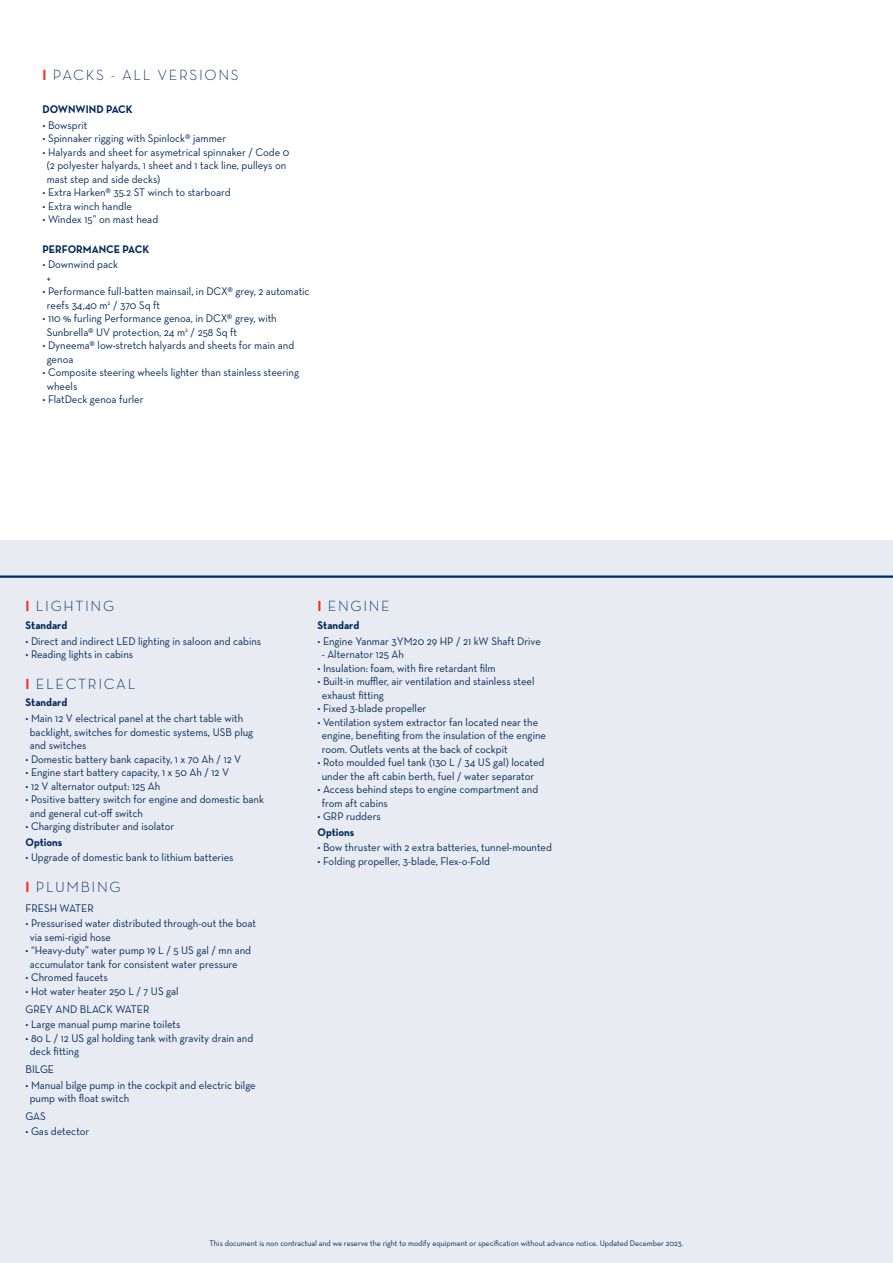
<style>
.page{position:relative;width:893px;height:1263px;background:#fff}
.page>*{position:absolute;margin:0;border:0;box-sizing:border-box;transform-origin:0 0}
.t1{font:300 15px "Neutra Text";letter-spacing:.11em;color:#00295c}
.t2{font:11.25px/13.5px "Neutra Text";color:#00295c;scale:.95 1}
.t3{font:700 11.25px "Neutra Text";color:#00295c;scale:.95 1}
.t4{font:8.25px "Neutra Text";color:#00295c;scale:.95 1}
.s1{font-weight:700;color:#ef3122}
</style>
<div class="page">
<div style="left:0;top:540px;width:893px;height:723px;background:#e8ebf2"></div>
<hr style="left:0;top:575px;width:893px;height:3px;background:#00295c">
<h1 class="t1" style="left:43px;top:66px;width:198px"><span class="s1">I</span> PACKS - ALL VERSIONS</h1>
<p class="t3" style="left:43px;top:102px;width:97px">DOWNWIND PACK</p>
<p class="t2" style="left:43px;top:118px;width:49px">• Bowsprit</p>
<p class="t2" style="left:43px;top:132px;width:195px">• Spinnaker rigging with Spinlock® jammer</p>
<p class="t2" style="left:47px;top:145px;width:257px;text-indent:-4px">• Halyards and sheet for asymetrical spinnaker / Code 0 (2 polyester halyards, 1 sheet and 1 tack line, pulleys on mast step and side decks)</p>
<p class="t2" style="left:43px;top:186px;width:200px">• Extra Harken® 35.2 ST winch to starboard</p>
<p class="t2" style="left:43px;top:199px;width:96px">• Extra winch handle</p>
<p class="t2" style="left:43px;top:213px;width:123px">• Windex 15” on mast head</p>
<p class="t3" style="left:43px;top:242px;width:114px">PERFORMANCE PACK</p>
<p class="t2" style="left:47px;top:257px;width:76px;text-indent:-4px">• Downwind pack +</p>
<p class="t2" style="left:47px;top:284px;width:278px;text-indent:-4px">• Performance full-batten mainsail, in DCX® grey, 2 automatic reefs 34,40 m<sup>2</sup> / 370 Sq ft</p>
<p class="t2" style="left:47px;top:311px;width:244px;text-indent:-4px">• 110 % furling Performance genoa, in DCX® grey, with<br>Sunbrella® UV protection, 24 m<sup>2</sup> / 258 Sq ft</p>
<p class="t2" style="left:47px;top:338px;width:262px;text-indent:-4px">• Dyneema® low-stretch halyards and sheets for main and genoa</p>
<p class="t2" style="left:47px;top:365px;width:267px;text-indent:-4px">• Composite steering wheels lighter than stainless steering wheels</p>
<p class="t2" style="left:43px;top:392px;width:108px">• FlatDeck genoa furler</p>
<h1 class="t1" style="left:26px;top:597px;width:90px"><span class="s1">I</span> LIGHTING</h1>
<p class="t3" style="left:26px;top:618px;width:45px">Standard</p>
<p class="t2" style="left:26px;top:634px;width:250px">• Direct and indirect LED lighting in saloon and cabins</p>
<p class="t2" style="left:26px;top:647px;width:115px">• Reading lights in cabins</p>
<h1 class="t1" style="left:26px;top:674px;width:111px"><span class="s1">I</span> ELECTRICAL</h1>
<p class="t3" style="left:26px;top:695px;width:45px">Standard</p>
<p class="t2" style="left:30px;top:711px;width:237px;text-indent:-4px">• Main 12 V electrical panel at the chart table with backlight, switches for domestic systems, USB plug and switches</p>
<p class="t2" style="left:26px;top:752px;width:229px">• Domestic battery bank capacity, 1 x 70 Ah / 12 V</p>
<p class="t2" style="left:26px;top:765px;width:216px">• Engine start battery capacity, 1 x 50 Ah / 12 V</p>
<p class="t2" style="left:26px;top:779px;width:144px">• 12 V alternator output: 125 Ah</p>
<p class="t2" style="left:30px;top:792px;width:248px;text-indent:-4px">• Positive battery switch for engine and domestic bank and general cut-off switch</p>
<p class="t2" style="left:26px;top:819px;width:158px">• Charging distributer and isolator</p>
<p class="t3" style="left:26px;top:835px;width:40px">Options</p>
<p class="t2" style="left:26px;top:850px;width:221px">• Upgrade of domestic bank to lithium batteries</p>
<h1 class="t1" style="left:26px;top:877px;width:97px"><span class="s1">I</span> PLUMBING</h1>
<p class="t2" style="left:26px;top:901px;width:73px">FRESH WATER</p>
<p class="t2" style="left:30px;top:916px;width:240px;text-indent:-4px">• Pressurised water distributed through-out the boat via semi-rigid hose</p>
<p class="t2" style="left:30px;top:943px;width:235px;text-indent:-4px">• “Heavy-duty” water pump 19 L / 5 US gal / mn and accumulator tank for consistent water pressure</p>
<p class="t2" style="left:26px;top:970px;width:88px">• Chromed faucets</p>
<p class="t2" style="left:26px;top:982px;width:163px;line-height:17.7px">• Hot water heater 250 L / 7 US gal<br>GREY AND BLACK WATER</p>
<p class="t2" style="left:26px;top:1017px;width:165px">• Large manual pump marine toilets</p>
<p class="t2" style="left:30px;top:1031px;width:237px;text-indent:-4px">• 80 L / 12 US gal holding tank with gravity drain and deck fitting</p>
<p class="t2" style="left:26px;top:1062px;width:32px">BILGE</p>
<p class="t2" style="left:30px;top:1078px;width:239px;text-indent:-4px">• Manual bilge pump in the cockpit and electric bilge pump with float switch</p>
<p class="t2" style="left:26px;top:1109px;width:23px">GAS</p>
<p class="t2" style="left:26px;top:1125px;width:69px">• Gas detector</p>
<h1 class="t1" style="left:317px;top:597px;width:74px"><span class="s1">I</span> ENGINE</h1>
<p class="t3" style="left:317px;top:618px;width:45px">Standard</p>
<p class="t2" style="left:317px;top:634px;width:237px">• Engine Yanmar 3YM20 29 HP / 21 kW Shaft Drive</p>
<p class="t2" style="left:322px;top:647px;width:88px">- Alternator 125 Ah</p>
<p class="t2" style="left:317px;top:661px;width:189px">• Insulation: foam, with fire retardant film</p>
<p class="t2" style="left:322px;top:674px;width:225px;text-indent:-4px">• Built-in muffler, air ventilation and stainless steel exhaust fitting</p>
<p class="t2" style="left:317px;top:701px;width:116px">• Fixed 3-blade propeller</p>
<p class="t2" style="left:322px;top:715px;width:238px;text-indent:-4px">• Ventilation system extractor fan located near the engine, benefiting from the insulation of the engine room. Outlets vents at the back of cockpit</p>
<p class="t2" style="left:317px;top:755px;width:240px;text-align:center">• Roto moulded fuel tank (130 L / 34 US gal) located under the aft cabin berth, fuel / water separator</p>
<p class="t2" style="left:322px;top:782px;width:229px;text-indent:-4px">• Access behind steps to engine compartment and from aft cabins</p>
<p class="t2" style="left:317px;top:809px;width:68px">• GRP rudders</p>
<p class="t3" style="left:317px;top:825px;width:40px">Options</p>
<p class="t2" style="left:317px;top:841px;width:248px">• Bow thruster with 2 extra batteries, tunnel-mounted</p>
<p class="t2" style="left:317px;top:854px;width:183px">• Folding propeller, 3-blade, Flex-o-Fold</p>
<p class="t4" style="left:210px;top:1238px;width:500px">This document is non contractual and we reserve the right to modify equipment or specification without advance notice. Updated December 2023.</p>
</div>
